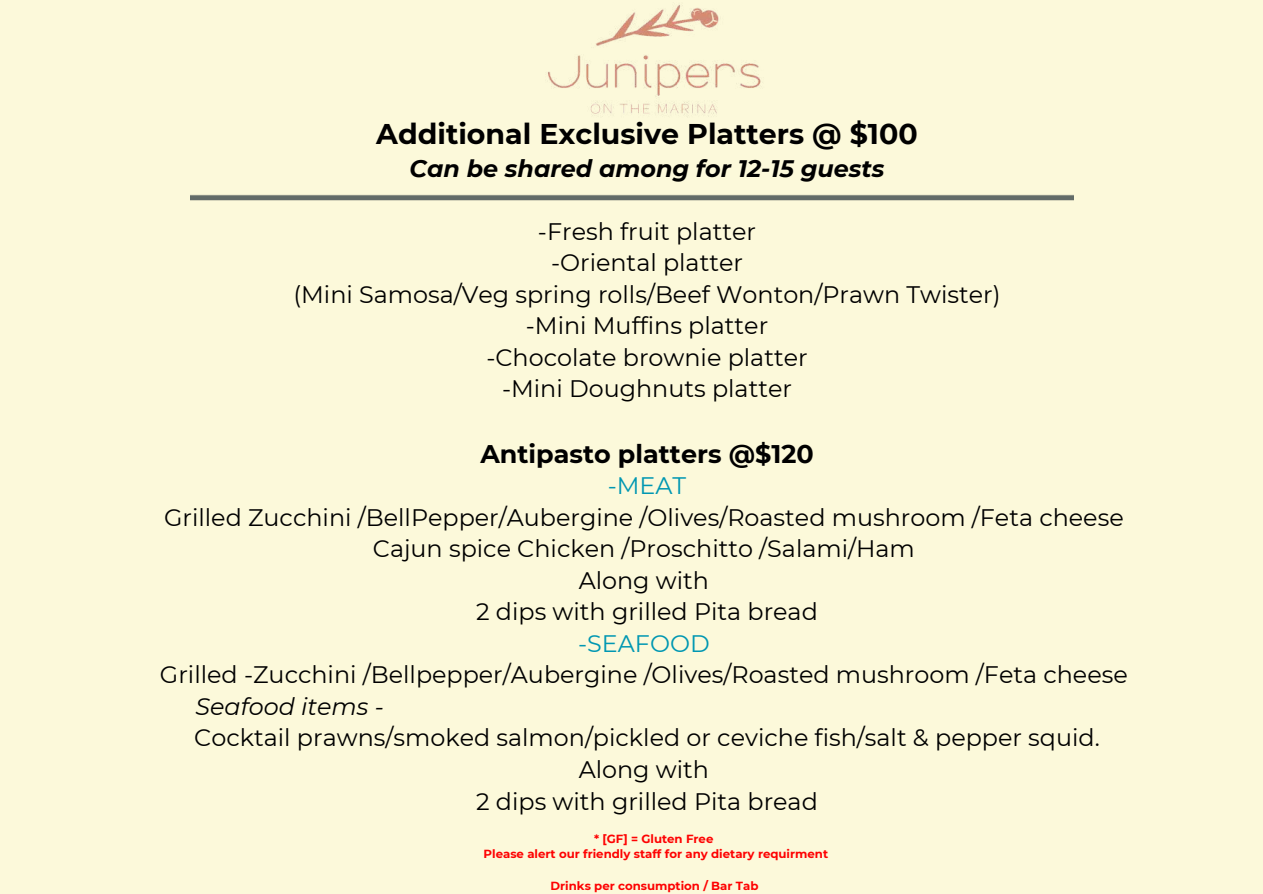
<style>
.page{position:relative;width:1263px;height:894px;background:#fff}
.page>*{position:absolute;margin:0;border:0;box-sizing:border-box;transform-origin:0 0}
.t1{font:700 28.5px "Montserrat";color:#000}
.t2{font:700 25.5px "Montserrat";color:#000}
.t3{font:23.85px/31.5px "Montserrat";color:#000;text-align:center}
.t4{font:italic 700 23.85px "Montserrat";color:#000}
.t5{font:23.85px "Montserrat";color:#0097b2}
.t6{font:italic 23.85px "Montserrat";color:#000}
.t7{font:700 11.7px/14.7px "Montserrat";color:#fe0202;text-align:center}
</style>
<div class="page">
<div style="left:0;top:0;width:1263px;height:893px;background:#fcf9da"></div>
<img style="left:499px;top:5px;width:310px;height:196px">
<img style="left:190px;top:195px;width:883px;height:5px">
<p class="t1" style="left:376px;top:116px;width:543px">Additional Exclusive Platters @ $100</p>
<p class="t4" style="left:410px;top:154px;width:476px">Can be shared among for 12-15 guests</p>
<p class="t3" style="left:293px;top:215px;width:709px">-Fresh fruit platter<br>-Oriental platter<br>(Mini Samosa/Veg spring rolls/Beef Wonton/Prawn Twister) -Mini Muffins platter<br>-Chocolate brownie platter<br>-Mini Doughnuts platter</p>
<p class="t2" style="left:480px;top:438px;width:335px">Antipasto platters @$120</p>
<p class="t5" style="left:608px;top:471px;width:80px">-MEAT</p>
<p class="t3" style="left:164px;top:501px;width:961px">Grilled Zucchini /BellPepper/Aubergine /Olives/Roasted mushroom /Feta cheese Cajun spice Chicken /Proschitto /Salami/Ham<br>Along with<br>2 dips with grilled Pita bread</p>
<p class="t5" style="left:578px;top:628px;width:133px">-SEAFOOD</p>
<p class="t3" style="left:160px;top:659px;width:969px">Grilled -Zucchini /Bellpepper/Aubergine /Olives/Roasted mushroom /Feta cheese</p>
<p class="t6" style="left:195px;top:691px;width:190px">Seafood items -</p>
<p class="t3" style="left:194px;top:722px;width:907px">Cocktail prawns/smoked salmon/pickled or ceviche fish/salt &amp; pepper squid.<br>Along with<br>2 dips with grilled Pita bread</p>
<p class="t7" style="left:484px;top:831px;width:346px">* [GF] = Gluten Free<br>Please alert our friendly staff for any dietary requirment</p>
<p class="t7" style="left:550px;top:878px;width:209px">Drinks per consumption / Bar Tab</p>
</div>
